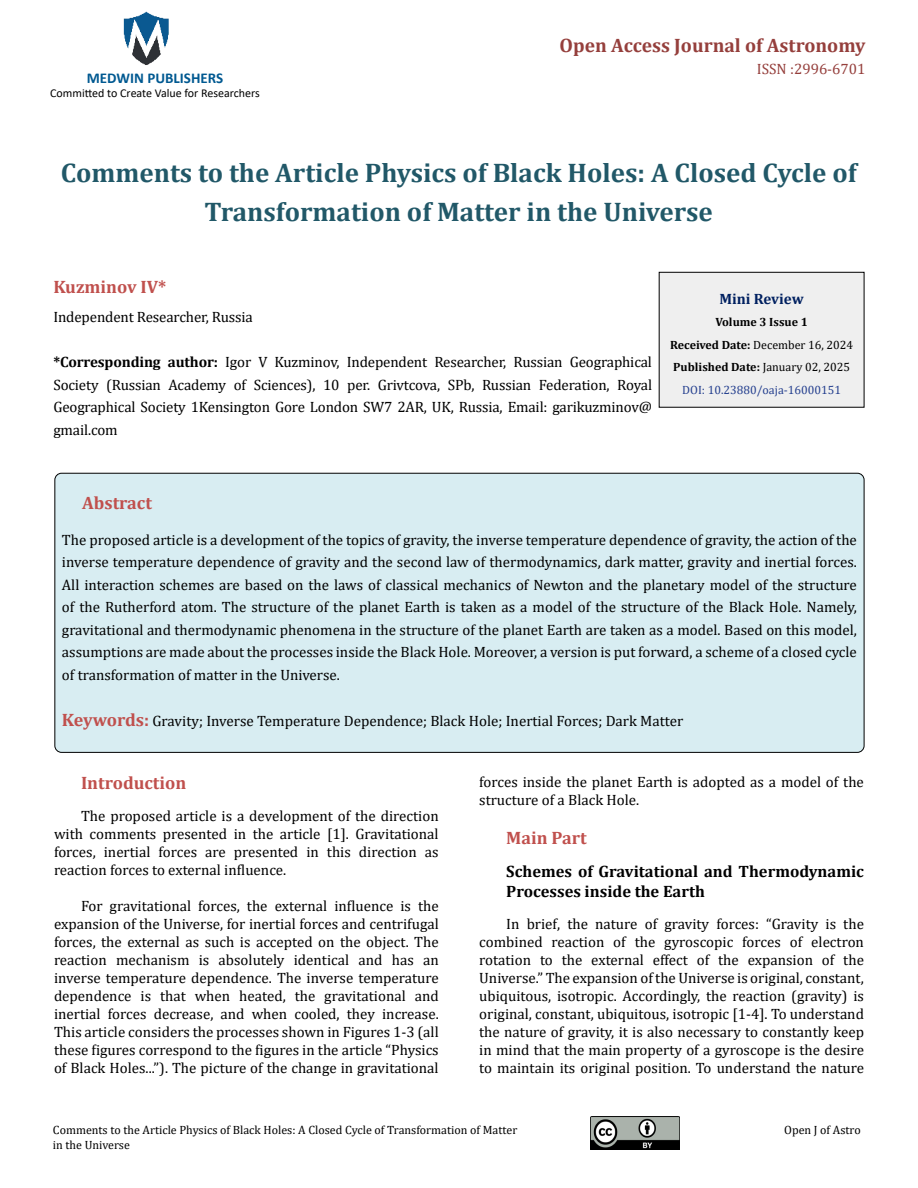
<style>
.page{position:relative;width:918px;height:1188px;background:#fff}
.page>*{position:absolute;margin:0;border:0;box-sizing:border-box;transform-origin:0 0}
.t1{font:700 27px/39px "Cambria";color:#215868;text-align:center}
.t2{font:700 19.5px "Cambria";color:#953f3c}
.t3{font:700 18px "Cambria";color:#c0504d}
.t4{font:700 16.5px/19.8px "Cambria";color:#000}
.t5{font:15px/18px "Cambria";color:#000;text-align:justify}
.t6{font:700 15px "Calibri";color:#005991}
.t7{font:15px "Cambria";color:#953f3c}
.t8{font:700 15px "Cambria";color:#002060}
.t9{font:12px/14.4px "Cambria";color:#000}
.t10{font:700 12px/22.5px "Cambria";color:#000;text-align:center}
.t11{font:12px "Calibri";color:#000}
.s1{font-weight:700}
.s2{font-weight:400}
.s3{font-weight:400;color:#25408f}
.s4{font-weight:700;font-size:18px;color:#c0504d}
</style>
<div class="page">
<img style="left:123px;top:11px;width:46px;height:54px">
<img style="left:590px;top:1116px;width:89px;height:34px">
<div style="left:659px;top:272px;width:205px;height:135px;background:#efefef"></div>
<div style="left:659px;top:272px;width:205px;height:136px;border:1px solid #000"></div>
<div style="left:55px;top:473px;width:809px;height:279px;background:#d8edf2;border-radius:7px"></div>
<p class="t6" style="left:87px;top:67px;width:138px">MEDWIN PUBLISHERS</p>
<p class="t11" style="left:50px;top:85px;width:211px">Committed to Create Value for Researchers</p>
<h2 class="t2" style="left:560px;top:31px;width:307px">Open Access Journal of Astronomy</h2>
<p class="t7" style="left:757px;top:60px;width:110px">ISSN :2996-6701</p>
<h1 class="t1" style="left:61px;top:152px;width:797px">Comments to the Article Physics of Black Holes: A Closed Cycle of<br>Transformation of Matter in the Universe</h1>
<p class="t3" style="left:53px;top:274px;width:115px">Kuzminov IV*</p>
<p class="t5" style="left:53px;top:308px;width:201px">Independent Researcher, Russia</p>
<p class="t5" style="left:53px;top:351px;width:600px;line-height:22.5px"><span class="s1">*Corresponding author:</span> Igor V Kuzminov, Independent Researcher, Russian Geographical Society (Russian Academy of Sciences), 10 per. Grivtcova, SPb, Russian Federation, Royal Geographical Society 1Kensington Gore London SW7 2AR, UK, Russia, Email: garikuzminov@ gmail.com</p>
<p class="t8" style="left:719px;top:288px;width:86px">Mini Review</p>
<p class="t10" style="left:670px;top:311px;width:185px">Volume 3 Issue 1<br>Received Date: <span class="s2">December 16, 2024<br></span>Published Date: <span class="s2">January 02, 2025<br></span><span class="s3">DOI: 10.23880/oaja-16000151</span></p>
<p class="t3" style="left:82px;top:490px;width:71px">Abstract</p>
<p class="t5" style="left:62px;top:528px;width:797px;line-height:22.5px">The proposed article is a development of the topics of gravity, the inverse temperature dependence of gravity, the action of the inverse temperature dependence of gravity and the second law of thermodynamics, dark matter, gravity and inertial forces.<br>All interaction schemes are based on the laws of classical mechanics of Newton and the planetary model of the structure of the Rutherford atom. The structure of the planet Earth is taken as a model of the structure of the Black Hole. Namely, gravitational and thermodynamic phenomena in the structure of the planet Earth are taken as a model. Based on this model, assumptions are made about the processes inside the Black Hole. Moreover, a version is put forward, a scheme of a closed cycle of transformation of matter in the Universe.</p>
<p class="t5" style="left:62px;top:712px;width:623px"><span class="s4">Keywords:</span> Gravity; Inverse Temperature Dependence; Black Hole; Inertial Forces; Dark Matter</p>
<p class="t3" style="left:81px;top:771px;width:107px">Introduction</p>
<p class="t5" style="left:54px;top:807px;width:386px;text-indent:27px">The proposed article is a development of the direction with comments presented in the article [1]. Gravitational forces, inertial forces are presented in this direction as reaction forces to external influence.</p>
<p class="t5" style="left:54px;top:897px;width:386px;text-indent:27px">For gravitational forces, the external influence is the expansion of the Universe, for inertial forces and centrifugal forces, the external as such is accepted on the object. The reaction mechanism is absolutely identical and has an inverse temperature dependence. The inverse temperature dependence is that when heated, the gravitational and inertial forces decrease, and when cooled, they increase.<br>This article considers the processes shown in Figures 1-3 (all these figures correspond to the figures in the article “Physics of Black Holes...”). The picture of the change in gravitational</p>
<p class="t5" style="left:479px;top:773px;width:386px">forces inside the planet Earth is adopted as a model of the structure of a Black Hole.</p>
<p class="t3" style="left:506px;top:825px;width:82px">Main Part</p>
<p class="t4" style="left:506px;top:861px;width:359px">Schemes of Gravitational and Thermodynamic<br>Processes inside the Earth</p>
<p class="t5" style="left:479px;top:915px;width:386px;text-indent:27px">In brief, the nature of gravity forces: “Gravity is the combined reaction of the gyroscopic forces of electron rotation to the external effect of the expansion of the Universe.” The expansion of the Universe is original, constant, ubiquitous, isotropic. Accordingly, the reaction (gravity) is original, constant, ubiquitous, isotropic [1-4]. To understand the nature of gravity, it is also necessary to constantly keep in mind that the main property of a gyroscope is the desire to maintain its original position. To understand the nature</p>
<p class="t9" style="left:53px;top:1123px;width:466px">Comments to the Article Physics of Black Holes: A Closed Cycle of Transformation of Matter in the Universe</p>
<p class="t9" style="left:784px;top:1123px;width:78px">Open J of Astro</p>
</div>
